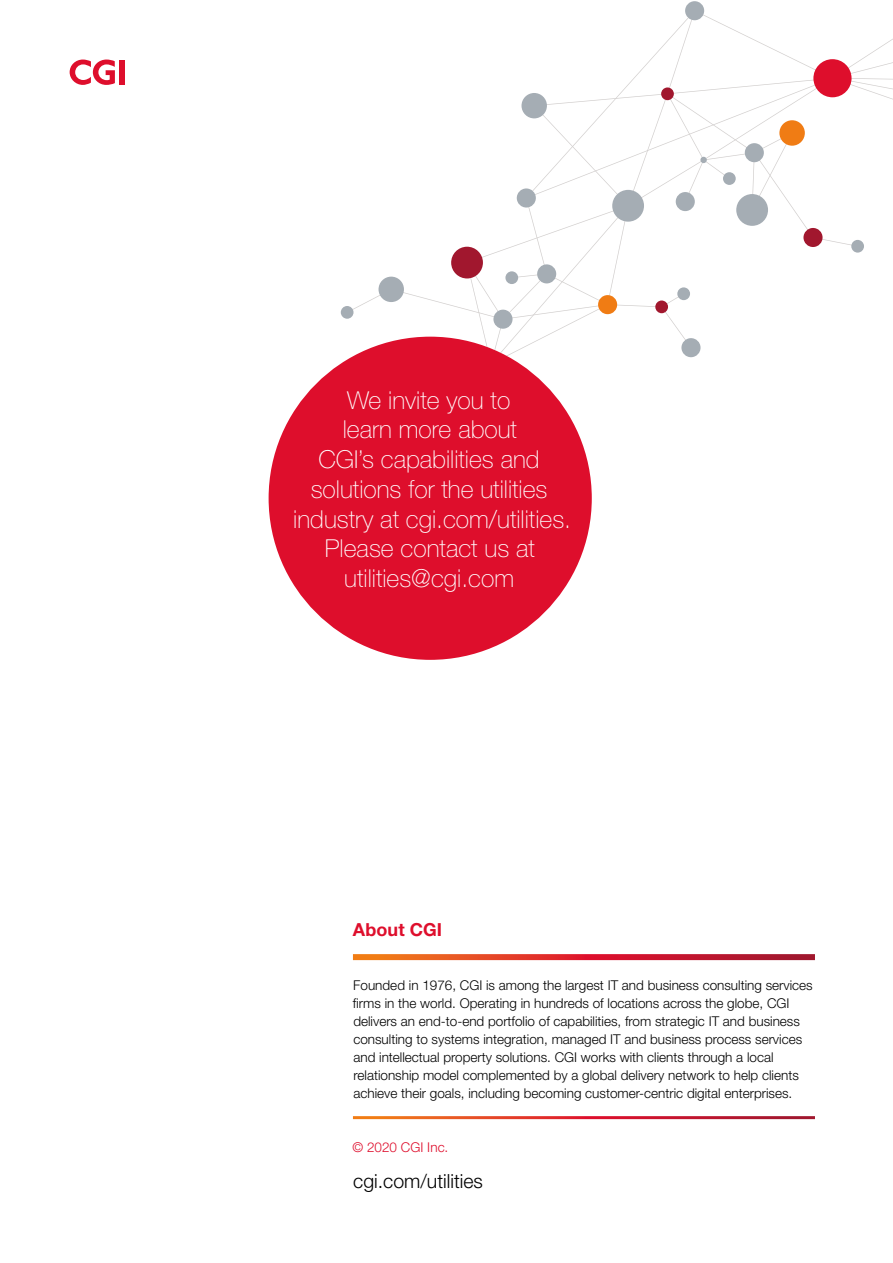
<style>
.page{position:relative;width:893px;height:1263px;background:#fff}
.page>*{position:absolute;margin:0;border:0;box-sizing:border-box;transform-origin:0 0}
.t1{font:100 24.75px/29.7px "Helvetica Neue LT Pro";color:#fff;text-align:center}
.t2{font:300 19.5px "Helvetica Neue LT Std";color:#000}
.t3{font:700 18px "Helvetica Neue LT Std";letter-spacing:.005em;color:#de0e2c}
.t4{font:300 13.5px/18px "Helvetica Neue LT Std";color:#000}
.t5{font:300 13.5px "Helvetica Neue LT Std";letter-spacing:.005em;color:#de0e2c}
</style>
<div class="page">
<svg style="left:70px;top:60px;width:45px;height:25px"></svg>
<div style="left:119px;top:60px;width:5px;height:24px;background:#de0e2c"></div>
<svg style="left:300px;top:30px;width:593px;height:374px"></svg>
<div style="left:661px;top:87px;width:13px;height:13px;background:#a1172e;border-radius:50%"></div>
<div style="left:851px;top:240px;width:13px;height:13px;background:#a5adb4;border-radius:50%"></div>
<div style="left:505px;top:271px;width:13px;height:13px;background:#a5adb4;border-radius:50%"></div>
<div style="left:341px;top:306px;width:13px;height:13px;background:#a5adb4;border-radius:50%"></div>
<div style="left:681px;top:338px;width:20px;height:19px;background:#a5adb4;border-radius:50%"></div>
<div style="left:779px;top:120px;width:26px;height:26px;background:#f07c14;border-radius:50%"></div>
<div style="left:521px;top:93px;width:26px;height:26px;background:#a5adb4;border-radius:50%"></div>
<div style="left:451px;top:247px;width:32px;height:32px;background:#a1172e;border-radius:50%"></div>
<div style="left:598px;top:295px;width:19px;height:19px;background:#f07c14;border-radius:50%"></div>
<div style="left:677px;top:287px;width:13px;height:13px;background:#a5adb4;border-radius:50%"></div>
<div style="left:685px;top:1px;width:19px;height:19px;background:#a5adb4;border-radius:50%"></div>
<div style="left:745px;top:143px;width:19px;height:19px;background:#a5adb4;border-radius:50%"></div>
<div style="left:803px;top:228px;width:20px;height:19px;background:#a1172e;border-radius:50%"></div>
<div style="left:723px;top:172px;width:13px;height:13px;background:#a5adb4;border-radius:50%"></div>
<div style="left:700px;top:157px;width:7px;height:6px;background:#a5adb4;border-radius:50%"></div>
<div style="left:676px;top:192px;width:19px;height:19px;background:#a5adb4;border-radius:50%"></div>
<div style="left:517px;top:188px;width:19px;height:20px;background:#a5adb4;border-radius:50%"></div>
<div style="left:537px;top:264px;width:19px;height:20px;background:#a5adb4;border-radius:50%"></div>
<div style="left:378px;top:276px;width:26px;height:26px;background:#a5adb4;border-radius:50%"></div>
<div style="left:493px;top:310px;width:20px;height:19px;background:#a5adb4;border-radius:50%"></div>
<div style="left:655px;top:300px;width:13px;height:13px;background:#a1172e;border-radius:50%"></div>
<div style="left:813px;top:59px;width:39px;height:38px;background:#de0e2c;border-radius:50%"></div>
<div style="left:736px;top:194px;width:32px;height:32px;background:#a5adb4;border-radius:50%"></div>
<div style="left:612px;top:190px;width:32px;height:32px;background:#a5adb4;border-radius:50%"></div>
<svg style="left:353px;top:954px;width:462px;height:6px;background:#d4362c"></svg>
<div style="left:269px;top:337px;width:323px;height:323px;background:#de0e2c;border-radius:50%"></div>
<h1 class="t1" style="left:293px;top:385px;width:279px">We invite you to<br>learn more about<br>CGI’s capabilities and solutions for the utilities industry at cgi.com/utilities.<br>Please contact us at utilities@cgi.com</h1>
<h3 class="t3" style="left:353px;top:918px;width:91px">About CGI</h3>
<p class="t4" style="left:353px;top:976px;width:461px">Founded in 1976, CGI is among the largest IT and business consulting services firms in the world. Operating in hundreds of locations across the globe, CGI delivers an end-to-end portfolio of capabilities, from strategic IT and business consulting to systems integration, managed IT and business process services and intellectual property solutions. CGI works with clients through a local relationship model complemented by a global delivery network to help clients achieve their goals, including becoming customer-centric digital enterprises.</p>
<p class="t5" style="left:353px;top:1139px;width:97px">© 2020 CGI Inc.</p>
<h2 class="t2" style="left:353px;top:1169px;width:131px">cgi.com/utilities</h2>
</div>
